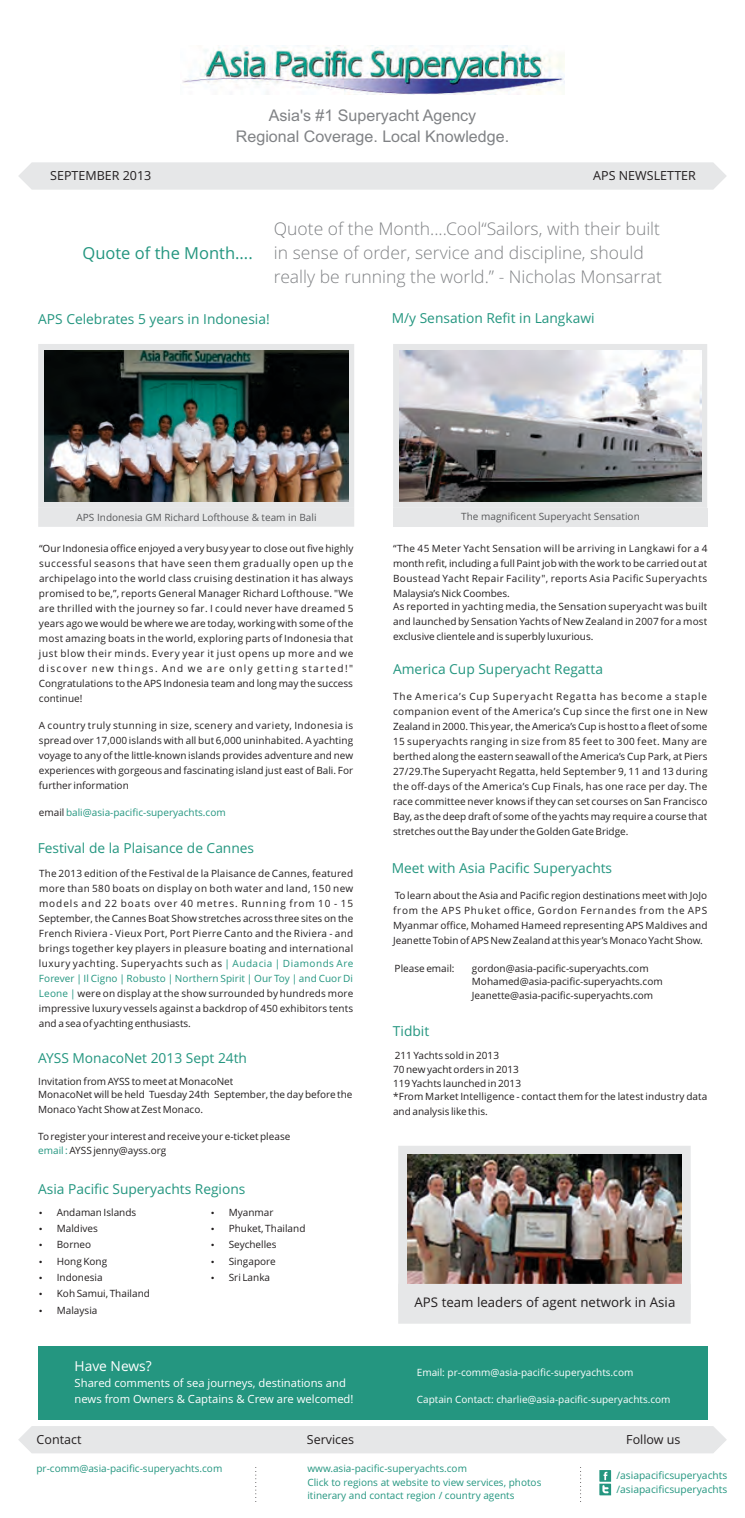
<style>
.page{position:relative;width:745px;height:1518px;background:#fff}
.page>*{position:absolute;margin:0;border:0;box-sizing:border-box;transform-origin:0 0}
.t1{font:300 17.5px/23.9px "Open Sans";color:#808285}
.t2{font:16.5px "Open Sans";color:#249680}
.t3{font:16px/21.1px "Arial";color:#808285;text-align:center}
.t4{font:13.75px "Open Sans";color:#249680}
.t5{font:13.75px "Open Sans";color:#fff}
.t6{font:13.25px "Open Sans";color:#231f20}
.t7{font:12.5px "Open Sans";color:#231f20}
.t8{font:11.25px/15.4px "Open Sans";color:#fff}
.t9{font:10.25px/14.2px "Open Sans";color:#249680}
.t10{font:10px/15px "Open Sans";color:#231f20;text-align:justify}
.t11{font:10px/13.6px "Open Sans";color:#249680}
.t12{font:10px "Open Sans";color:#fff}
.t13{font:10px "Open Sans";color:#58595b}
.s1{color:#231f20}
.s2{color:#249680}
</style>
<div class="page">
<img style="left:182px;top:46px;width:382px;height:48px">
<div style="left:18px;top:162px;width:708px;height:28px;background:#e6e7e8"></div>
<div style="left:38px;top:344px;width:316px;height:164px;border:12px solid #e6e7e8"></div>
<img style="left:44px;top:350px;width:304px;height:152px">
<div style="left:38px;top:508px;width:316px;height:19px;background:#e6e7e8"></div>
<div style="left:393px;top:344px;width:313px;height:164px;border:12px solid #e6e7e8"></div>
<img style="left:399px;top:350px;width:301px;height:152px">
<div style="left:393px;top:508px;width:313px;height:19px;background:#e6e7e8"></div>
<div style="left:38px;top:1346px;width:669px;height:74px;background:#249680"></div>
<div style="left:18px;top:1426px;width:708px;height:27px;background:#e6e7e8"></div>
<svg style="left:255px;top:1467px;width:1px;height:31px"></svg>
<svg style="left:580px;top:1467px;width:1px;height:31px"></svg>
<svg style="left:599px;top:1470px;width:11px;height:25px"></svg>
<div style="left:398px;top:1145px;width:292px;height:164px;border:18px solid #e6e7e8"></div>
<img style="left:407px;top:1154px;width:274px;height:127px">
<div style="left:402px;top:1281px;width:283px;height:44px;border:9px solid #e6e7e8"></div>
<div style="left:407px;top:1286px;width:274px;height:35px;background:#e6e7e8"></div>
<h3 class="t3" style="left:236px;top:106px;width:274px">Asia's #1 Superyacht Agency<br>Regional Coverage. Local Knowledge.</h3>
<p class="t7" style="left:50px;top:171px;width:103px">SEPTEMBER 2013</p>
<p class="t7" style="left:593px;top:171px;width:104px">APS NEWSLETTER</p>
<h2 class="t2" style="left:82px;top:246px;width:172px">Quote of the Month....</h2>
<h1 class="t1" style="left:274px;top:218px;width:389px">Quote of the Month....Cool“Sailors, with their built in sense of order, service and discipline, should really be running the world.” - Nicholas Monsarrat</h1>
<h3 class="t4" style="left:38px;top:314px;width:233px">APS Celebrates 5 years in Indonesia!</h3>
<h3 class="t4" style="left:391px;top:312px;width:204px">M/y Sensation Refit in Langkawi</h3>
<p class="t13" style="left:77px;top:513px;width:241px">APS Indonesia GM Richard Lofthouse &amp; team in Bali</p>
<p class="t13" style="left:461px;top:512px;width:180px">The magnificent Superyacht Sensation</p>
<p class="t10" style="left:39px;top:542px;width:316px">“Our Indonesia office enjoyed a very busy year to close out five highly successful seasons that have seen them gradually open up the archipelago into the world class cruising destination it has always promised to be,”, reports General Manager Richard Lofthouse. "We are thrilled with the journey so far. I could never have dreamed 5 years ago we would be where we are today, working with some of the most amazing boats in the world, exploring parts of Indonesia that just blow their minds. Every year it just opens up more and we discover new things. And we are only getting started!" Congratulations to the APS Indonesia team and long may the success continue!</p>
<p class="t10" style="left:39px;top:719px;width:316px">A country truly stunning in size, scenery and variety, Indonesia is spread over 17,000 islands with all but 6,000 uninhabited. A yachting voyage to any of the little-known islands provides adventure and new experiences with gorgeous and fascinating island just east of Bali. For further information</p>
<p class="t11" style="left:39px;top:806px;width:188px"><span class="s1">email</span> bali@asia-pacific-superyachts.com</p>
<h3 class="t4" style="left:38px;top:843px;width:218px">Festival de la Plaisance de Cannes</h3>
<p class="t10" style="left:39px;top:866px;width:316px">The 2013 edition of the Festival de la Plaisance de Cannes, featured more than 580 boats on display on both water and land, 150 new models and 22 boats over 40 metres. Running from 10 - 15<br>September, the Cannes Boat Show stretches across three sites on the French Riviera - Vieux Port, Port Pierre Canto and the Riviera - and brings together key players in pleasure boating and international luxury yachting. Superyachts such as <span class="s2">| Audacia | Diamonds Are Forever | Il Cigno | Robusto | Northern Spirit | Our Toy | and Cuor Di Leone |</span> were on display at the show surrounded by hundreds more impressive luxury vessels against a backdrop of 450 exhibitors tents and a sea of yachting enthusiasts.</p>
<h3 class="t4" style="left:38px;top:1052px;width:210px">AYSS MonacoNet 2013 Sept 24th</h3>
<p class="t10" style="left:38px;top:1075px;width:315px;line-height:13.6px">Invitation from AYSS to meet at MonacoNet<br>MonacoNet will be held Tuesday 24th September, the day before the</p>
<p class="t10" style="left:38px;top:1103px;width:166px">Monaco Yacht Show at Zest Monaco.</p>
<p class="t10" style="left:38px;top:1131px;width:253px;line-height:13.6px">To register your interest and receive your e-ticket please <span class="s2">email :</span> AYSS jenny@ayss.org</p>
<h3 class="t4" style="left:38px;top:1183px;width:208px">Asia Pacific Superyachts Regions</h3>
<p class="t10" style="left:39px;top:1205px;width:99px">• Andaman Islands</p>
<p class="t10" style="left:39px;top:1221px;width:61px">• Maldives</p>
<p class="t10" style="left:39px;top:1238px;width:54px">• Borneo</p>
<p class="t10" style="left:39px;top:1254px;width:70px">• Hong Kong</p>
<p class="t10" style="left:39px;top:1270px;width:65px">• Indonesia</p>
<p class="t10" style="left:39px;top:1287px;width:112px">• Koh Samui, Thailand</p>
<p class="t10" style="left:39px;top:1303px;width:60px">• Malaysia</p>
<p class="t10" style="left:211px;top:1205px;width:64px">• Myanmar</p>
<p class="t10" style="left:211px;top:1221px;width:96px">• Phuket, Thailand</p>
<p class="t10" style="left:211px;top:1238px;width:67px">• Seychelles</p>
<p class="t10" style="left:211px;top:1254px;width:66px">• Singapore</p>
<p class="t10" style="left:211px;top:1270px;width:61px">• Sri Lanka</p>
<h3 class="t5" style="left:75px;top:1360px;width:78px">Have News?</h3>
<p class="t8" style="left:75px;top:1376px;width:280px">Shared comments of sea journeys, destinations and news from Owners &amp; Captains &amp; Crew are welcomed!</p>
<p class="t10" style="left:393px;top:542px;width:316px">“The 45 Meter Yacht Sensation will be arriving in Langkawi for a 4 month refit, including a full Paint job with the work to be carried out at Boustead Yacht Repair Facility", reports Asia Pacific Superyachts Malaysia’s Nick Coombes.</p>
<p class="t10" style="left:393px;top:600px;width:316px">As reported in yachting media, the Sensation superyacht was built and launched by Sensation Yachts of New Zealand in 2007 for a most exclusive clientele and is superbly luxurious.</p>
<h3 class="t4" style="left:393px;top:663px;width:211px">America Cup Superyacht Regatta</h3>
<p class="t10" style="left:393px;top:690px;width:316px">The America’s Cup Superyacht Regatta has become a staple companion event of the America’s Cup since the first one in New Zealand in 2000. This year, the America’s Cup is host to a fleet of some 15 superyachts ranging in size from 85 feet to 300 feet. Many are berthed along the eastern seawall of the America’s Cup Park, at Piers 27/29.The Superyacht Regatta, held September 9, 11 and 13 during the off-days of the America’s Cup Finals, has one race per day. The race committee never knows if they can set courses on San Francisco Bay, as the deep draft of some of the yachts may require a course that stretches out the Bay under the Golden Gate Bridge.</p>
<h3 class="t4" style="left:391px;top:862px;width:222px">Meet with Asia Pacific Superyachts</h3>
<p class="t10" style="left:393px;top:889px;width:316px">To learn about the Asia and Pacific region destinations meet with JoJo from the APS Phuket office, Gordon Fernandes from the APS Myanmar office, Mohamed Hameed representing APS Maldives and Jeanette Tobin of APS New Zealand at this year’s Monaco Yacht Show.</p>
<p class="t10" style="left:394px;top:961px;width:61px">Please email:</p>
<p class="t10" style="left:471px;top:962px;width:192px;line-height:13.6px;text-align:left">gordon@asia-pacific-superyachts.com<br>Mohamed@asia-pacific-superyachts.com<br>Jeanette@asia-pacific-superyachts.com</p>
<h3 class="t4" style="left:393px;top:1026px;width:38px">Tidbit</h3>
<p class="t10" style="left:393px;top:1050px;width:316px;line-height:13.6px;text-align:left">211 Yachts sold in 2013<br>70 new yacht orders in 2013<br>119 Yachts launched in 2013<br>*From Market Intelligence - contact them for the latest industry data</p>
<p class="t10" style="left:393px;top:1105px;width:96px">and analysis like this.</p>
<h3 class="t6" style="left:414px;top:1297px;width:262px">APS team leaders of agent network in Asia</h3>
<p class="t12" style="left:416px;top:1368px;width:218px">Email: pr-comm@asia-pacific-superyachts.com</p>
<p class="t12" style="left:416px;top:1395px;width:255px">Captain Contact: charlie@asia-pacific-superyachts.com</p>
<p class="t7" style="left:37px;top:1434px;width:46px">Contact</p>
<p class="t7" style="left:307px;top:1434px;width:49px">Services</p>
<p class="t7" style="left:625px;top:1434px;width:56px">Follow us</p>
<p class="t11" style="left:36px;top:1462px;width:187px">pr-comm@asia-pacific-superyachts.com</p>
<p class="t11" style="left:307px;top:1462px;width:235px">www.asia-pacific-superyachts.com<br>Click to regions at website to view services, photos itinerary and contact region / country agents</p>
<p class="t9" style="left:616px;top:1469px;width:112px">/asiapacificsuperyachts /asiapacificsuperyachts</p>
</div>
